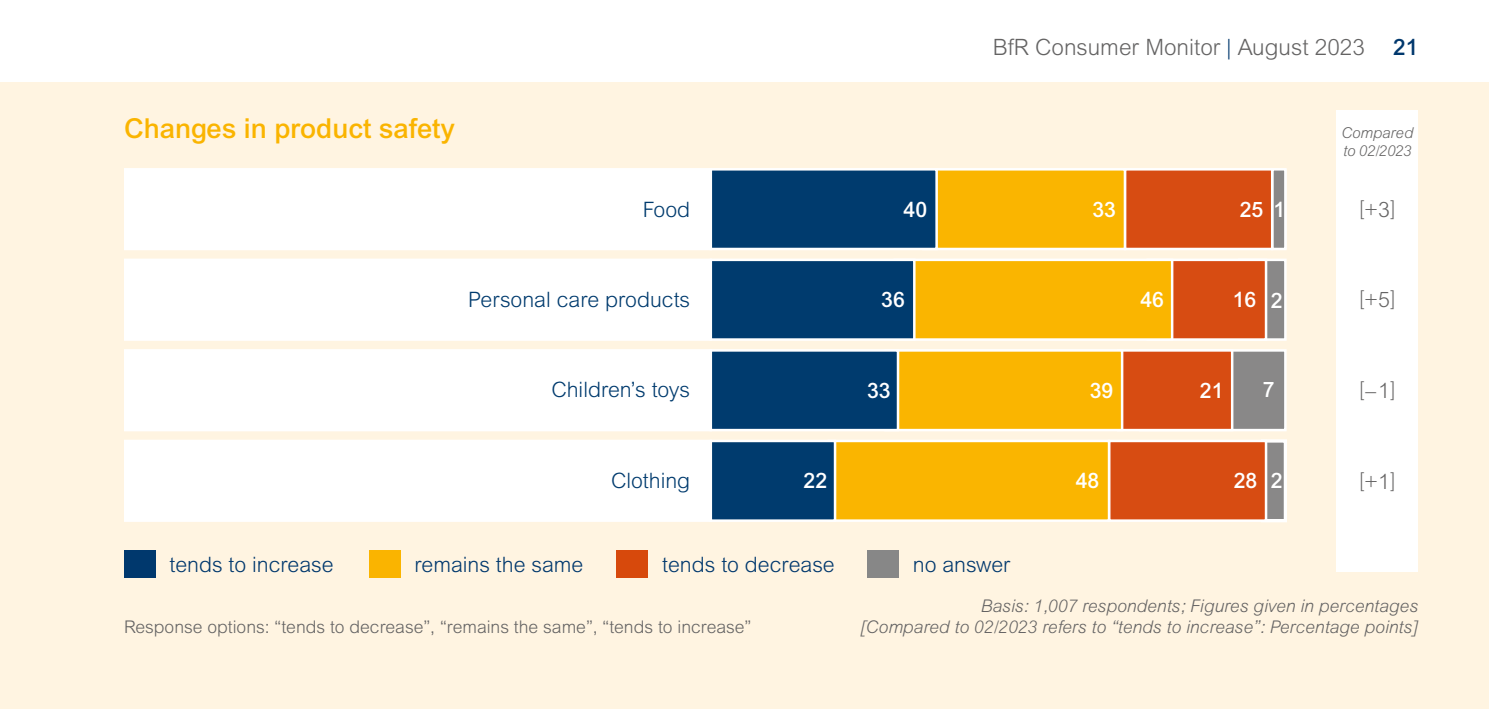
<style>
.page{position:relative;width:1489px;height:709px;background:#fff}
.page>*{position:absolute;margin:0;border:0;box-sizing:border-box;transform-origin:0 0}
.t1{font:500 27.5px "Arial MT Pro";color:#fab400}
.t2{font:300 22.5px "Arial MT Pro";color:#646363}
.t3{font:500 22.5px "Arial MT Pro";color:#00386d}
.t4{font:300 21.25px "Arial MT Pro";color:#00386d}
.t5{font:300 21.25px "Arial MT Pro";color:#003b6e}
.t6{font:500 21.25px "Arial MT Pro";color:#fff}
.t7{font:300 21.25px "Meta OT";color:#646363}
.t8{font:italic 300 17.5px "Arial MT Pro";color:#646363}
.t9{font:300 17.5px "Arial MT Pro";color:#646363}
.t10{font:italic 300 15px/18px "Arial MT Pro";color:#646363}
.s1{color:#00386d}
.s2{font-family:"Arial MT Pro"}
</style>
<div class="page">
<div style="left:0;top:82px;width:1488px;height:627px;background:#fff4e1"></div>
<div style="left:1336px;top:110px;width:81px;height:461px;background:#fff"></div>
<div style="left:124px;top:550px;width:31px;height:27px;background:#00386d"></div>
<div style="left:617px;top:550px;width:31px;height:27px;background:#d7490c"></div>
<div style="left:867px;top:550px;width:31px;height:27px;background:#878787"></div>
<div style="left:369px;top:550px;width:31px;height:27px;background:#fab400"></div>
<div style="left:1239px;top:260px;width:46px;height:79px;background:#898888"></div>
<div style="left:1238px;top:258px;width:48px;height:83px;border:2px solid #fff"></div>
<div style="left:1140px;top:350px;width:145px;height:80px;background:#898888"></div>
<div style="left:1138px;top:349px;width:148px;height:82px;border:2px solid #fff"></div>
<div style="left:1262px;top:441px;width:23px;height:79px;background:#898888"></div>
<div style="left:1260px;top:439px;width:26px;height:83px;border:3px solid #fff"></div>
<div style="left:1272px;top:169px;width:13px;height:80px;background:#898888"></div>
<div style="left:1270px;top:168px;width:16px;height:82px;border:2px solid #fff"></div>
<div style="left:1124px;top:169px;width:148px;height:80px;background:#d74c12"></div>
<div style="left:1123px;top:168px;width:150px;height:82px;border:2px solid #fff"></div>
<div style="left:1147px;top:260px;width:118px;height:79px;background:#d74c12"></div>
<div style="left:1146px;top:258px;width:121px;height:83px;border:2px solid #fff"></div>
<div style="left:1118px;top:350px;width:114px;height:80px;background:#d74c12"></div>
<div style="left:1116px;top:349px;width:117px;height:82px;border:2px solid #fff"></div>
<div style="left:1108px;top:441px;width:157px;height:79px;background:#d74c12"></div>
<div style="left:1107px;top:440px;width:160px;height:82px;border:2px solid #fff"></div>
<div style="left:923px;top:169px;width:201px;height:80px;background:#fab500"></div>
<div style="left:922px;top:168px;width:204px;height:82px;border:2px solid #fff"></div>
<div style="left:894px;top:260px;width:278px;height:79px;background:#fab500"></div>
<div style="left:893px;top:258px;width:280px;height:83px;border:2px solid #fff"></div>
<div style="left:885px;top:350px;width:237px;height:80px;background:#fab500"></div>
<div style="left:884px;top:349px;width:239px;height:82px;border:2px solid #fff"></div>
<div style="left:828px;top:441px;width:280px;height:79px;background:#fab500"></div>
<div style="left:827px;top:440px;width:283px;height:82px;border:2px solid #fff"></div>
<div style="left:710px;top:169px;width:226px;height:80px;background:#003b6e"></div>
<div style="left:709px;top:168px;width:228px;height:82px;border:2px solid #fff"></div>
<div style="left:710px;top:260px;width:204px;height:79px;background:#003b6e"></div>
<div style="left:709px;top:258px;width:206px;height:83px;border:2px solid #fff"></div>
<div style="left:710px;top:350px;width:188px;height:80px;background:#003b6e"></div>
<div style="left:709px;top:349px;width:190px;height:82px;border:2px solid #fff"></div>
<div style="left:710px;top:441px;width:125px;height:79px;background:#003b6e"></div>
<div style="left:709px;top:440px;width:127px;height:82px;border:2px solid #fff"></div>
<div style="left:124px;top:169px;width:586px;height:80px;background:#fff"></div>
<div style="left:124px;top:168px;width:588px;height:82px;border:2px solid #fff"></div>
<div style="left:124px;top:260px;width:586px;height:79px;background:#fff"></div>
<div style="left:124px;top:258px;width:588px;height:83px;border:2px solid #fff"></div>
<div style="left:124px;top:350px;width:586px;height:80px;background:#fff"></div>
<div style="left:124px;top:349px;width:588px;height:82px;border:2px solid #fff"></div>
<div style="left:124px;top:441px;width:586px;height:79px;background:#fff"></div>
<div style="left:124px;top:440px;width:588px;height:82px;border:2px solid #fff"></div>
<p class="t1" style="left:124px;top:112px;width:332px">Changes in product safety</p>
<p class="t5" style="left:642px;top:196px;width:49px">Food</p>
<p class="t5" style="left:468px;top:286px;width:223px">Personal care products</p>
<p class="t5" style="left:551px;top:376px;width:140px">Children’s toys</p>
<p class="t5" style="left:611px;top:467px;width:81px">Clothing</p>
<p class="t2" style="left:992px;top:33px;width:374px">BfR Consumer Monitor <span class="s1">|</span> August 2023</p>
<p class="t3" style="left:1392px;top:34px;width:26px">21</p>
<p class="t10" style="left:1341px;top:124px;width:73px">Compared to 02/2023</p>
<p class="t6" style="left:903px;top:197px;width:25px">40</p>
<p class="t6" style="left:1092px;top:197px;width:25px">33</p>
<p class="t6" style="left:1239px;top:197px;width:25px">25</p>
<p class="t6" style="left:1273px;top:197px;width:13px">1</p>
<p class="t7" style="left:1358px;top:197px;width:38px">[<span class="s2">+3</span>]</p>
<p class="t6" style="left:881px;top:287px;width:25px">36</p>
<p class="t6" style="left:1140px;top:287px;width:25px">46</p>
<p class="t6" style="left:1232px;top:287px;width:25px">16</p>
<p class="t6" style="left:1270px;top:288px;width:13px">2</p>
<p class="t7" style="left:1358px;top:288px;width:38px">[<span class="s2">+5</span>]</p>
<p class="t6" style="left:867px;top:378px;width:25px">33</p>
<p class="t6" style="left:1089px;top:378px;width:25px">39</p>
<p class="t6" style="left:1199px;top:378px;width:25px">21</p>
<p class="t6" style="left:1262px;top:377px;width:13px">7</p>
<p class="t7" style="left:1358px;top:378px;width:38px">[<span class="s2">–1</span>]</p>
<p class="t6" style="left:803px;top:468px;width:25px">22</p>
<p class="t6" style="left:1075px;top:468px;width:25px">48</p>
<p class="t6" style="left:1233px;top:468px;width:25px">28</p>
<p class="t6" style="left:1270px;top:468px;width:13px">2</p>
<p class="t7" style="left:1358px;top:469px;width:38px">[<span class="s2">+1</span>]</p>
<p class="t4" style="left:169px;top:551px;width:166px">tends to increase</p>
<p class="t4" style="left:414px;top:551px;width:170px">remains the same</p>
<p class="t4" style="left:662px;top:551px;width:174px">tends to decrease</p>
<p class="t4" style="left:912px;top:551px;width:99px">no answer</p>
<p class="t8" style="left:980px;top:595px;width:439px">Basis: 1,007 respondents; Figures given in percentages</p>
<p class="t9" style="left:124px;top:616px;width:629px">Response options: “tends to decrease”, “remains the same”, “tends to increase”</p>
<p class="t8" style="left:860px;top:616px;width:559px">[Compared to 02/2023 refers to “tends to increase”: Percentage points]</p>
</div>
